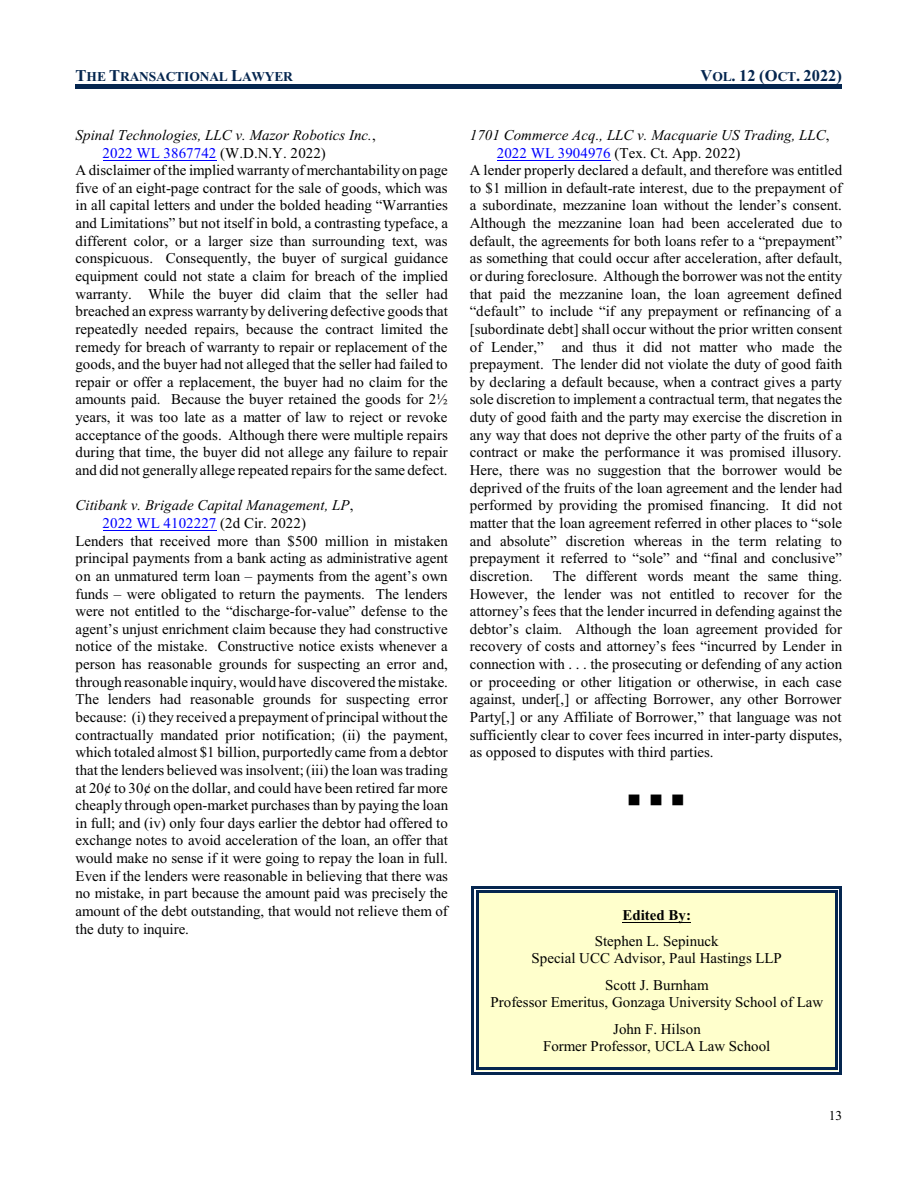
<style>
.page{position:relative;width:918px;height:1188px;background:#fff}
.page>*{position:absolute;margin:0;border:0;box-sizing:border-box;transform-origin:0 0}
.t1{font:700 16.5px "Times New Roman";color:#05264f}
.t2{font:15px/17.7px "Times New Roman";color:#000;text-align:center}
.t3{font:italic 15px "Times New Roman";color:#000}
.t4{font:15px "Times New Roman";letter-spacing:.005em;color:#00f}
.t5{font:700 15px "Times New Roman";color:#000}
.t6{font:700 13.5px "Times New Roman";letter-spacing:-.015em;color:#05264f}
.t7{font:13.5px "Times New Roman";color:#000}
.s1{font-size:16.5px}
.s2{font-size:13.5px}
.s3{font-style:normal}
.s4{color:#00f}
.s5{color:#000}
</style>
<div class="page">
<hr style="left:76px;top:84px;width:766px;height:4px;background:#05264f">
<hr style="left:103px;top:160px;width:114px;height:1px;background:#00f">
<hr style="left:103px;top:530px;width:114px;height:1px;background:#00f">
<hr style="left:497px;top:160px;width:114px;height:1px;background:#00f">
<div style="left:476px;top:890px;width:362px;height:180px;background:#ffc"></div>
<hr style="left:622px;top:922px;width:69px;height:1px;background:#000">
<hr style="left:476px;top:890px;width:3px;height:180px;background:#05264f">
<hr style="left:835px;top:890px;width:3px;height:180px;background:#05264f">
<hr style="left:476px;top:890px;width:361px;height:3px;background:#05264f">
<hr style="left:476px;top:1068px;width:361px;height:2px;background:#05264f">
<hr style="left:472px;top:886px;width:2px;height:188px;background:#05264f">
<hr style="left:839px;top:886px;width:3px;height:188px;background:#05264f">
<hr style="left:472px;top:886px;width:370px;height:2px;background:#05264f">
<hr style="left:472px;top:1072px;width:370px;height:3px;background:#05264f">
<p class="t6" style="left:76px;top:72px;width:219px"><span class="s1">T</span>HE <span class="s1">T</span>RANSACTIONAL <span class="s1">L</span>AWYER</p>
<p class="t1" style="left:701px;top:69px;width:143px">V<span class="s2">OL</span>. 12 (O<span class="s2">CT</span>. 2022)</p>
<p class="t3" style="left:76px;top:129px;width:302px">Spinal Technologies, LLC v. Mazor Robotics Inc.<span class="s3">,</span></p>
<p class="t2" style="left:103px;top:145px;width:225px"><span class="s4">2022 WL 3867742</span> (W.D.N.Y. 2022)</p>
<p class="t2" style="left:76px;top:163px;width:374px">A disclaimer of the implied warranty ofmerchantability on page</p>
<p class="t2" style="left:76px;top:180px;width:374px">five of an eight-page contract for the sale of goods, which was</p>
<p class="t2" style="left:76px;top:198px;width:374px">in all capital letters and under the bolded heading “Warranties</p>
<p class="t2" style="left:76px;top:216px;width:374px">and Limitations” but not itself in bold, a contrasting typeface, a</p>
<p class="t2" style="left:76px;top:233px;width:374px">different color, or a larger size than surrounding text, was</p>
<p class="t2" style="left:76px;top:251px;width:374px">conspicuous. Consequently, the buyer of surgical guidance</p>
<p class="t2" style="left:76px;top:269px;width:374px">equipment could not state a claim for breach of the implied</p>
<p class="t2" style="left:76px;top:286px;width:374px">warranty. While the buyer did claim that the seller had</p>
<p class="t2" style="left:76px;top:304px;width:374px">breached an express warranty by delivering defective goods that</p>
<p class="t2" style="left:76px;top:321px;width:374px">repeatedly needed repairs, because the contract limited the</p>
<p class="t2" style="left:76px;top:339px;width:373px">remedy for breach of warranty to repair or replacement of the</p>
<p class="t2" style="left:76px;top:357px;width:374px">goods, and the buyer had not alleged that the seller had failed to</p>
<p class="t2" style="left:76px;top:374px;width:374px">repair or offer a replacement, the buyer had no claim for the</p>
<p class="t2" style="left:76px;top:392px;width:374px">amounts paid. Because the buyer retained the goods for 2½</p>
<p class="t2" style="left:76px;top:410px;width:373px">years, it was too late as a matter of law to reject or revoke</p>
<p class="t2" style="left:76px;top:427px;width:374px">acceptance of the goods. Although there were multiple repairs</p>
<p class="t2" style="left:76px;top:445px;width:374px">during that time, the buyer did not allege any failure to repair</p>
<p class="t2" style="left:76px;top:463px;width:374px">and did not generally allege repeated repairs for the same defect.</p>
<p class="t3" style="left:76px;top:500px;width:279px">Citibank v. Brigade Capital Management, LP<span class="s3">,</span></p>
<p class="t4" style="left:103px;top:518px;width:205px">2022 WL 4102227 <span class="s5">(2d Cir. 2022)</span></p>
<p class="t2" style="left:76px;top:533px;width:374px">Lenders that received more than $500 million in mistaken</p>
<p class="t2" style="left:76px;top:551px;width:374px">principal payments from a bank acting as administrative agent</p>
<p class="t2" style="left:76px;top:568px;width:374px">on an unmatured term loan – payments from the agent’s own</p>
<p class="t2" style="left:76px;top:586px;width:374px">funds – were obligated to return the payments. The lenders</p>
<p class="t2" style="left:76px;top:604px;width:374px">were not entitled to the “discharge-for-value” defense to the</p>
<p class="t2" style="left:76px;top:621px;width:374px">agent’s unjust enrichment claim because they had constructive</p>
<p class="t2" style="left:76px;top:639px;width:374px">notice of the mistake. Constructive notice exists whenever a</p>
<p class="t2" style="left:76px;top:657px;width:374px">person has reasonable grounds for suspecting an error and,</p>
<p class="t2" style="left:76px;top:674px;width:374px">through reasonable inquiry, would have discovered the mistake.</p>
<p class="t2" style="left:76px;top:692px;width:374px">The lenders had reasonable grounds for suspecting error</p>
<p class="t2" style="left:76px;top:710px;width:374px">because: (i) they received a prepayment of principal without the</p>
<p class="t2" style="left:76px;top:727px;width:374px">contractually mandated prior notification; (ii) the payment,</p>
<p class="t2" style="left:76px;top:745px;width:374px">which totaled almost $1 billion, purportedly came froma debtor</p>
<p class="t2" style="left:76px;top:762px;width:374px">that the lenders believed was insolvent; (iii) the loan was trading</p>
<p class="t2" style="left:76px;top:780px;width:374px">at 20¢ to 30¢ on the dollar, and could have been retired far more</p>
<p class="t2" style="left:76px;top:798px;width:374px">cheaply through open-market purchases than by paying the loan</p>
<p class="t2" style="left:76px;top:815px;width:374px">in full; and (iv) only four days earlier the debtor had offered to</p>
<p class="t2" style="left:76px;top:833px;width:374px">exchange notes to avoid acceleration of the loan, an offer that</p>
<p class="t2" style="left:76px;top:851px;width:374px">would make no sense if it were going to repay the loan in full.</p>
<p class="t2" style="left:76px;top:868px;width:374px">Even if the lenders were reasonable in believing that there was</p>
<p class="t2" style="left:76px;top:886px;width:374px">no mistake, in part because the amount paid was precisely the</p>
<p class="t2" style="left:76px;top:904px;width:374px">amount of the debt outstanding, that would not relieve them of</p>
<p class="t2" style="left:76px;top:921px;width:115px">the duty to inquire.</p>
<p class="t3" style="left:470px;top:129px;width:361px">1701 Commerce Acq., LLC v. Macquarie US Trading, LLC<span class="s3">,</span></p>
<p class="t2" style="left:497px;top:145px;width:245px"><span class="s4">2022 WL 3904976</span> (Tex. Ct. App. 2022)</p>
<p class="t2" style="left:470px;top:163px;width:374px">A lender properly declared a default, and therefore was entitled</p>
<p class="t2" style="left:470px;top:180px;width:374px">to $1 million in default-rate interest, due to the prepayment of</p>
<p class="t2" style="left:470px;top:198px;width:374px">a subordinate, mezzanine loan without the lender’s consent.</p>
<p class="t2" style="left:470px;top:216px;width:374px">Although the mezzanine loan had been accelerated due to</p>
<p class="t2" style="left:470px;top:233px;width:374px">default, the agreements for both loans refer to a “prepayment”</p>
<p class="t2" style="left:470px;top:251px;width:374px">as something that could occur after acceleration, after default,</p>
<p class="t2" style="left:470px;top:269px;width:374px">or during foreclosure. Although the borrower was not the entity</p>
<p class="t2" style="left:470px;top:286px;width:374px">that paid the mezzanine loan, the loan agreement defined</p>
<p class="t2" style="left:470px;top:304px;width:374px">“default” to include “if any prepayment or refinancing of a</p>
<p class="t2" style="left:470px;top:321px;width:374px">[subordinate debt] shall occur without the prior written consent</p>
<p class="t2" style="left:470px;top:339px;width:374px">of Lender,” and thus it did not matter who made the</p>
<p class="t2" style="left:470px;top:357px;width:374px">prepayment. The lender did not violate the duty of good faith</p>
<p class="t2" style="left:470px;top:374px;width:374px">by declaring a default because, when a contract gives a party</p>
<p class="t2" style="left:470px;top:392px;width:374px">sole discretion to implement a contractual term, that negates the</p>
<p class="t2" style="left:470px;top:410px;width:374px">duty of good faith and the party may exercise the discretion in</p>
<p class="t2" style="left:470px;top:427px;width:374px">any way that does not deprive the other party of the fruits of a</p>
<p class="t2" style="left:470px;top:445px;width:373px">contract or make the performance it was promised illusory.</p>
<p class="t2" style="left:470px;top:463px;width:374px">Here, there was no suggestion that the borrower would be</p>
<p class="t2" style="left:470px;top:480px;width:374px">deprived of the fruits of the loan agreement and the lender had</p>
<p class="t2" style="left:470px;top:498px;width:374px">performed by providing the promised financing. It did not</p>
<p class="t2" style="left:470px;top:516px;width:374px">matter that the loan agreement referred in other places to “sole</p>
<p class="t2" style="left:470px;top:533px;width:374px">and absolute” discretion whereas in the term relating to</p>
<p class="t2" style="left:470px;top:551px;width:374px">prepayment it referred to “sole” and “final and conclusive”</p>
<p class="t2" style="left:470px;top:568px;width:65px">discretion.</p>
<p class="t2" style="left:470px;top:568px;width:374px;text-align:justify;text-indent:83px">The different words meant the same thing.<br>However, the lender was not entitled to recover for the attorney’s fees that the lender incurred in defending against the debtor’s claim. Although the loan agreement provided for recovery of costs and attorney’s fees “incurred by Lender in connection with . . . the prosecuting or defending of any action or proceeding or other litigation or otherwise, in each case against, under[,] or affecting Borrower, any other Borrower Party[,] or any Affiliate of Borrower,” that language was not sufficiently clear to cover fees incurred in inter-party disputes, as opposed to disputes with third parties.</p>
<p class="t5" style="left:622px;top:909px;width:70px">Edited By:</p>
<p class="t2" style="left:532px;top:933px;width:252px">Stephen L. Sepinuck<br>Special UCC Advisor, Paul Hastings LLP</p>
<p class="t2" style="left:490px;top:977px;width:334px">Scott J. Burnham<br>Professor Emeritus, Gonzaga University School of Law</p>
<p class="t2" style="left:543px;top:1021px;width:229px">John F. Hilson<br>Former Professor, UCLA Law School</p>
<p class="t7" style="left:829px;top:1111px;width:15px">13</p>
</div>
